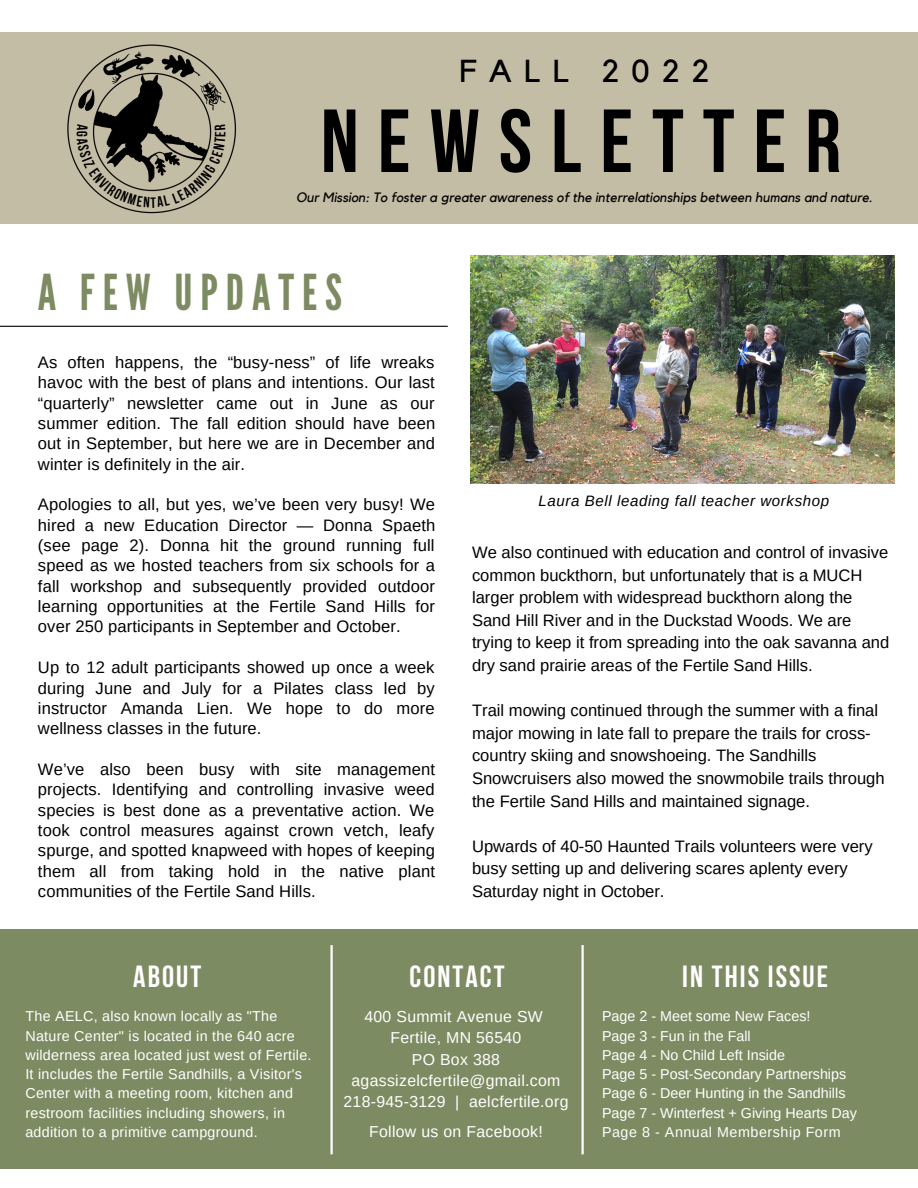
<style>
.page{position:relative;width:918px;height:1188px;background:#fff}
.page>*{position:absolute;margin:0;border:0;box-sizing:border-box;transform-origin:0 0}
.t1{font:700 89.25px "Bebas Neue";letter-spacing:.21em;color:#000}
.t2{font:49.35px "League Gothic";letter-spacing:.16em;color:#7d8b62}
.t3{font:31.65px "Kollektif";letter-spacing:.385em;color:#000}
.t4{font:700 30.45px "Bebas Neue";letter-spacing:.065em;color:#fff}
.t5{font:16.65px/20.4px "Arimo";color:#000;text-align:justify}
.t6{font:15.9px/21.5px "Arimo";letter-spacing:.02em;color:#fff;text-align:center}
.t7{font:italic 15px "Arimo";letter-spacing:.04em;color:#000}
.t8{font:14.25px/19.2px "Arimo";letter-spacing:.02em;color:#fff}
.t9{font:14.25px/19.2px "Arimo";color:#fff}
.t10{font:italic 13.5px "Kollektif";color:#000}
</style>
<div class="page">
<div style="left:0;top:929px;width:918px;height:240px;background:#7d8b62"></div>
<div style="left:0;top:32px;width:918px;height:192px;background:#c4bda5"></div>
<hr style="left:581px;top:945px;width:3px;height:209px;background:#fefffe">
<img style="left:68px;top:44px;width:168px;height:170px">
<hr style="left:330px;top:945px;width:3px;height:209px;background:#fff">
<hr style="left:0;top:326px;width:448px;height:1px;background:#000">
<img style="left:470px;top:255px;width:424px;height:229px">
<svg style="left:77px;top:124px;width:149px;height:84px"></svg>
<h3 class="t3" style="left:459px;top:56px;width:251px">FALL 2022</h3>
<h1 class="t1" style="left:321px;top:105px;width:522px">NEWSLETTER</h1>
<p class="t10" style="left:296px;top:191px;width:578px">Our Mission: To foster a greater awareness of the interrelationships between humans and nature.</p>
<h2 class="t2" style="left:38px;top:264px;width:306px">A FEW UPDATES</h2>
<p class="t5" style="left:38px;top:352px;width:399px">As often happens, the “busy-ness” of life wreaks havoc with the best of plans and intentions. Our last “quarterly” newsletter came out in June as our summer edition. The fall edition should have been out in September, but here we are in December and winter is definitely in the air.</p>
<p class="t5" style="left:38px;top:494px;width:399px">Apologies to all, but yes, we’ve been very busy! We hired a new Education Director — Donna Spaeth (see page 2). Donna hit the ground running full speed as we hosted teachers from six schools for a fall workshop and subsequently provided outdoor learning opportunities at the Fertile Sand Hills for over 250 participants in September and October.</p>
<p class="t5" style="left:38px;top:657px;width:398px">Up to 12 adult participants showed up once a week during June and July for a Pilates class led by instructor Amanda Lien. We hope to do more wellness classes in the future.</p>
<p class="t5" style="left:38px;top:759px;width:399px">We’ve also been busy with site management projects. Identifying and controlling invasive weed species is best done as a preventative action. We took control measures against crown vetch, leafy spurge, and spotted knapweed with hopes of keeping them all from taking hold in the native plant communities of the Fertile Sand Hills.</p>
<p class="t7" style="left:538px;top:492px;width:292px">Laura Bell leading fall teacher workshop</p>
<p class="t5" style="left:472px;top:541px;width:419px;line-height:22.6px;text-align:left">We also continued with education and control of invasive common buckthorn, but unfortunately that is a MUCH larger problem with widespread buckthorn along the Sand Hill River and in the Duckstad Woods. We are trying to keep it from spreading into the oak savanna and dry sand prairie areas of the Fertile Sand Hills.</p>
<p class="t5" style="left:472px;top:699px;width:414px;line-height:22.6px;text-align:left">Trail mowing continued through the summer with a final major mowing in late fall to prepare the trails for cross&shy;country skiing and snowshoeing. The Sandhills Snowcruisers also mowed the snowmobile trails through the Fertile Sand Hills and maintained signage.</p>
<p class="t5" style="left:472px;top:835px;width:402px;line-height:22.6px;text-align:left">Upwards of 40-50 Haunted Trails volunteers were very busy setting up and delivering scares aplenty every<br>Saturday night in October.</p>
<h3 class="t4" style="left:133px;top:964px;width:69px">ABOUT</h3>
<h3 class="t4" style="left:410px;top:964px;width:96px">CONTACT</h3>
<h3 class="t4" style="left:682px;top:964px;width:147px">IN THIS ISSUE</h3>
<p class="t6" style="left:343px;top:1005px;width:227px">400 Summit Avenue SW<br>Fertile, MN 56540<br>PO Box 388 agassizelcfertile@gmail.com<br>218-945-3129 | aelcfertile.org</p>
<p class="t6" style="left:369px;top:1121px;width:175px">Follow us on Facebook!</p>
<p class="t8" style="left:25px;top:1007px;width:288px">The AELC, also known locally as "The Nature Center" is located in the 640 acre wilderness area located just west of Fertile.<br>It includes the Fertile Sandhills, a Visitor's Center with a meeting room, kitchen and restroom facilities including showers, in addition to a primitive campground.</p>
<p class="t9" style="left:602px;top:1007px;width:256px">Page 2 - Meet some New Faces!<br>Page 3 - Fun in the Fall<br>Page 4 - No Child Left Inside<br>Page 5 - Post-Secondary Partnerships<br>Page 6 - Deer Hunting in the Sandhills<br>Page 7 - Winterfest + Giving Hearts Day<br>Page 8 - Annual Membership Form</p>
</div>
